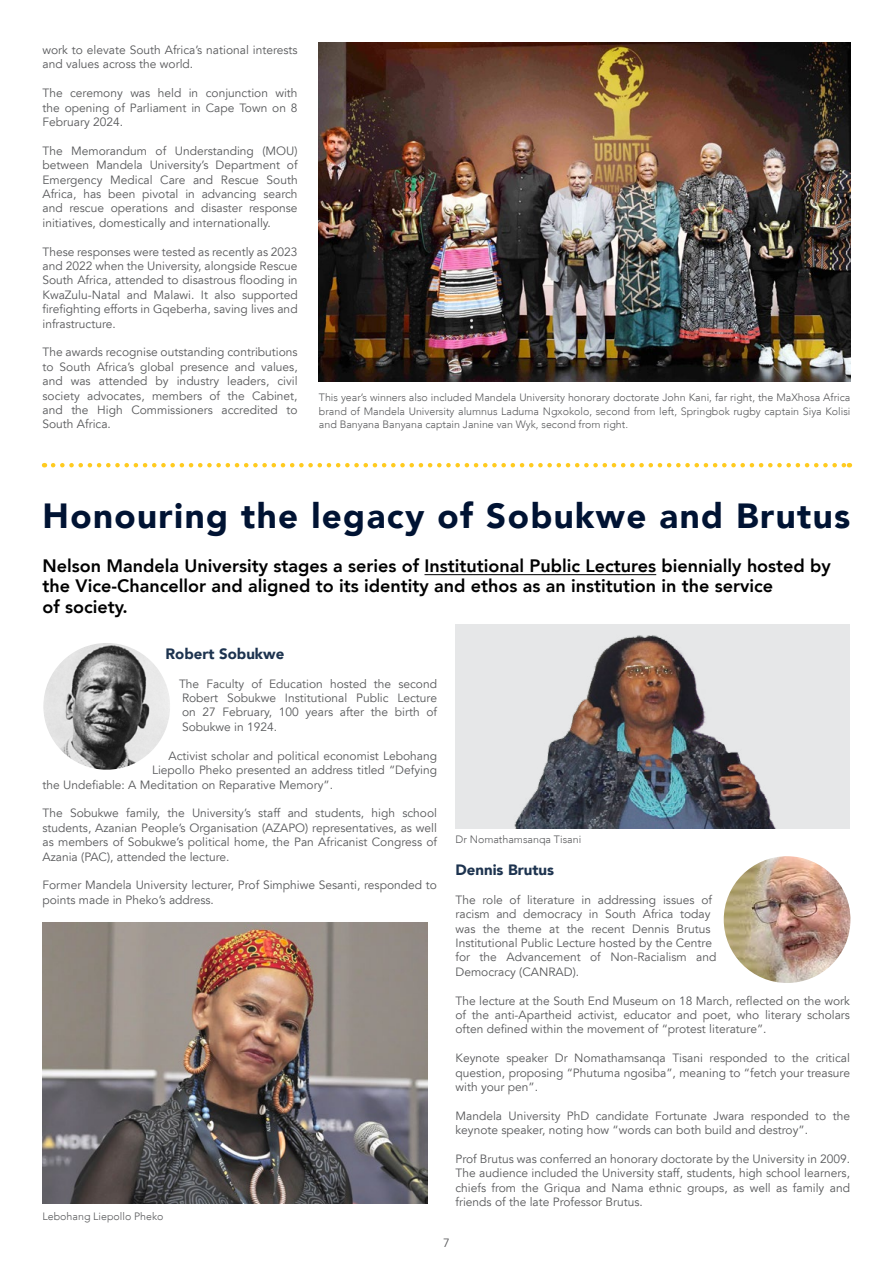
<style>
.page{position:relative;width:893px;height:1263px;background:#fff}
.page>*{position:absolute;margin:0;border:0;box-sizing:border-box;transform-origin:0 0}
.t1{font:900 34.95px "Avenir LT";letter-spacing:.04em;color:#001333}
.t2{font:800 18px/20.7px "Avenir LT";color:#000}
.t3{font:900 15px "Avenir LT";color:#1d334f}
.t4{font:12px/14.4px "Avenir LT";color:#58595b;text-align:justify}
.t5{font:300 10.65px/13.5px "Avenir LT";color:#58595b;text-align:justify}
</style>
<div class="page">
<img style="left:319px;top:43px;width:531px;height:338px">
<img style="left:43px;top:923px;width:385px;height:281px">
<hr style="left:424px;top:574px;width:232px;height:1px;background:#000">
<img style="left:43px;top:643px;width:127px;height:127px;border-radius:63px">
<img style="left:724px;top:856px;width:126px;height:127px;border-radius:63px">
<img style="left:455px;top:624px;width:395px;height:204px">
<svg style="left:53px;top:463px;width:797px;height:4px"></svg>
<p class="t4" style="left:43px;top:43px;width:257px">work to elevate South Africa’s national interests and values across the world.</p>
<p class="t4" style="left:43px;top:86px;width:257px">The ceremony was held in conjunction with the opening of Parliament in Cape Town on 8<br>February 2024.</p>
<p class="t4" style="left:43px;top:144px;width:257px">The Memorandum of Understanding (MOU) between Mandela University’s Department of Emergency Medical Care and Rescue South Africa, has been pivotal in advancing search and rescue operations and disaster response initiatives, domestically and internationally.</p>
<p class="t4" style="left:43px;top:245px;width:257px">These responses were tested as recently as 2023 and 2022 when the University, alongside Rescue South Africa, attended to disastrous flooding in KwaZulu-Natal and Malawi. It also supported firefighting efforts in Gqeberha, saving lives and infrastructure.</p>
<p class="t4" style="left:43px;top:345px;width:257px">The awards recognise outstanding contributions to South Africa’s global presence and values, and was attended by industry leaders, civil society advocates, members of the Cabinet, and the High Commissioners accredited to South Africa.</p>
<p class="t5" style="left:319px;top:391px;width:533px">This year’s winners also included Mandela University honorary doctorate John Kani, far right, the MaXhosa Africa brand of Mandela University alumnus Laduma Ngxokolo, second from left, Springbok rugby captain Siya Kolisi and Banyana Banyana captain Janine van Wyk, second from right.</p>
<h1 class="t1" style="left:43px;top:495px;width:809px">Honouring the legacy of Sobukwe and Brutus</h1>
<h2 class="t2" style="left:43px;top:555px;width:790px">Nelson Mandela University stages a series of Institutional Public Lectures biennially hosted by the Vice-Chancellor and aligned to its identity and ethos as an institution in the service<br>of society.</h2>
<p class="t3" style="left:166px;top:645px;width:120px">Robert Sobukwe</p>
<p class="t4" style="left:179px;top:677px;width:260px">The Faculty of Education hosted the second Robert Sobukwe Institutional Public Lecture on 27 February, 100 years after the birth of Sobukwe in 1924.</p>
<p class="t4" style="left:169px;top:749px;width:270px">Activist scholar and political economist Lebohang</p>
<p class="t4" style="left:152px;top:763px;width:286px">Liepollo Pheko presented an address titled “Defying</p>
<p class="t4" style="left:43px;top:777px;width:292px">the Undefiable: A Meditation on Reparative Memory”.</p>
<p class="t4" style="left:43px;top:806px;width:396px">The Sobukwe family, the University’s staff and students, high school students, Azanian People’s Organisation (AZAPO) representatives, as well as members of Sobukwe’s political home, the Pan Africanist Congress of Azania (PAC), attended the lecture.</p>
<p class="t4" style="left:43px;top:878px;width:396px">Former Mandela University lecturer, Prof Simphiwe Sesanti, responded to points made in Pheko’s address.</p>
<p class="t5" style="left:43px;top:1210px;width:123px">Lebohang Liepollo Pheko</p>
<p class="t5" style="left:455px;top:833px;width:127px">Dr Nomathamsanqa Tisani</p>
<p class="t3" style="left:455px;top:861px;width:100px">Dennis Brutus</p>
<p class="t4" style="left:455px;top:893px;width:262px;text-align:left">The role of literature in addressing issues of racism and democracy in South Africa today was the theme at the recent Dennis Brutus Institutional Public Lecture hosted by the Centre for the Advancement of Non-Racialism and Democracy (CANRAD).</p>
<p class="t4" style="left:455px;top:993px;width:396px">The lecture at the South End Museum on 18 March, reflected on the work of the anti-Apartheid activist, educator and poet, who literary scholars often defined within the movement of “protest literature”.</p>
<p class="t4" style="left:455px;top:1051px;width:396px">Keynote speaker Dr Nomathamsanqa Tisani responded to the critical question, proposing “Phutuma ngosiba”, meaning to “fetch your treasure with your pen”.</p>
<p class="t4" style="left:455px;top:1109px;width:396px">Mandela University PhD candidate Fortunate Jwara responded to the keynote speaker, noting how “words can both build and destroy”.</p>
<p class="t4" style="left:455px;top:1152px;width:396px">Prof Brutus was conferred an honorary doctorate by the University in 2009.<br>The audience included the University staff, students, high school learners, chiefs from the Griqua and Nama ethnic groups, as well as family and friends of the late Professor Brutus.</p>
<p class="t4" style="left:443px;top:1236px;width:8px">7</p>
</div>
